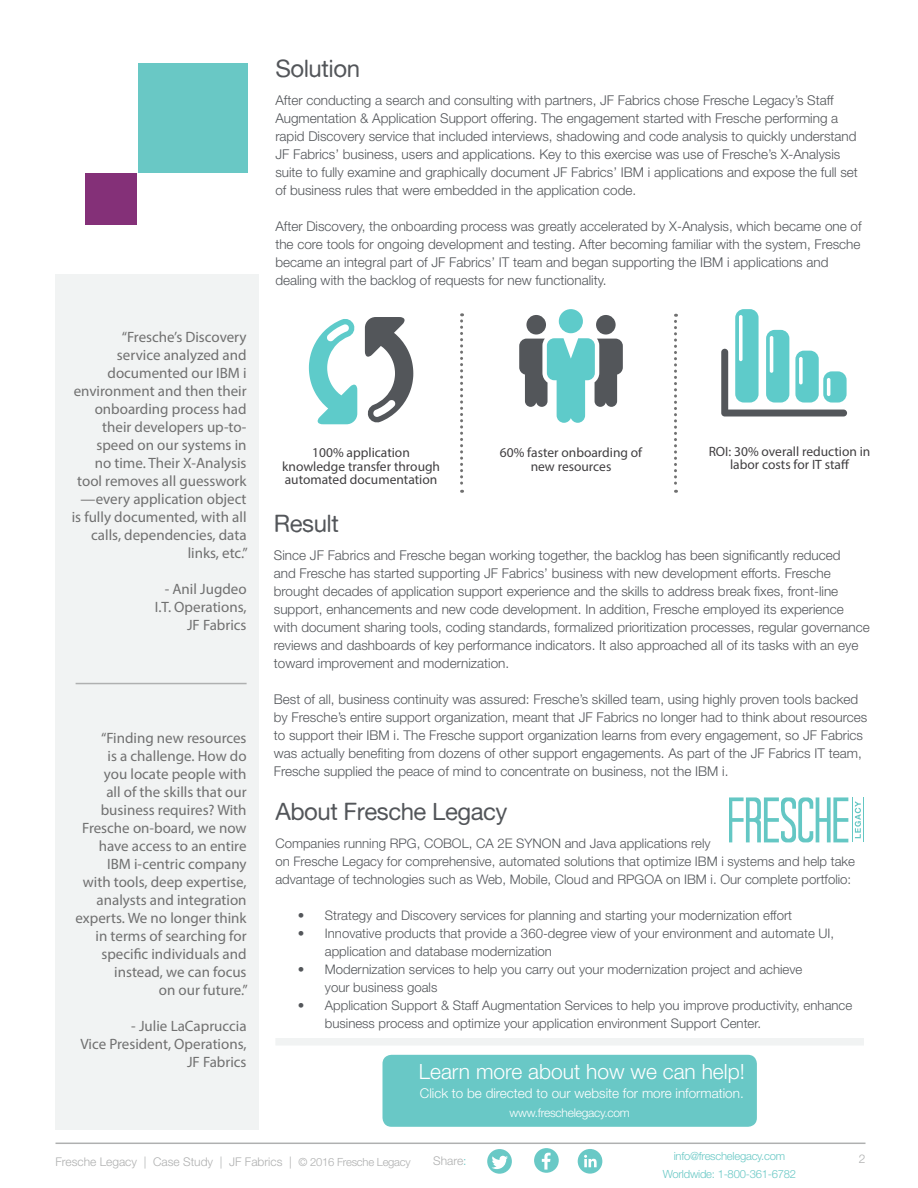
<style>
.page{position:relative;width:918px;height:1188px;background:#fff}
.page>*{position:absolute;margin:0;border:0;box-sizing:border-box;transform-origin:0 0}
.Main_body_copy_parag{font:24px "Alte Haas Grotesk";letter-spacing:-.02em;color:#53565a}
.Main_body_para_Bulle{font:300 21px "Helvetica Neue";color:#fff}
.Quotes_Outer_Columns{font:15px/18px "Myriad Pro";color:#707070;text-align:right}
.Main_body_copy_parag-2{font:300 13.5px/18px "Helvetica Neue";color:#53565a}
.Bullet_Point_Paragra{font:13.5px/13.5px "Myriad Pro";color:#413f41;text-align:center}
.Main_body_para_Bulle-2{font:300 13.5px "Helvetica Neue";color:#fff}
.Main_body_copy_parag-3{font:300 13.2px/18px "Helvetica Neue";color:#53565a}
.t1{font:300 12px "Helvetica Neue";color:#afb0b0}
.t2{font:300 12px "Helvetica Neue";letter-spacing:-.02em;color:#fff}
.t3{font:300 11.25px/18px "Helvetica Neue";letter-spacing:-.02em;color:#69c8c5;text-align:center}
.s1{font-size:11.25px}
.s2{color:#69c9c7}
</style>
<div class="page">
<div style="left:56px;top:274px;width:203px;height:856px;background:#f1f3f3"></div>
<div style="left:85px;top:173px;width:51px;height:52px;background:#843078"></div>
<div style="left:138px;top:63px;width:110px;height:110px;background:#69c8c5"></div>
<hr style="left:56px;top:1143px;width:810px;height:1px;background:#afb0b0">
<div style="left:487px;top:1149px;width:25px;height:25px;background:#69c9c6;border-radius:50%"></div>
<svg style="left:492px;top:1156px;width:16px;height:13px"></svg>
<div style="left:578px;top:1149px;width:24px;height:25px;background:#69c9c6;border-radius:50%"></div>
<svg style="left:584px;top:1155px;width:13px;height:12px"></svg>
<div style="left:534px;top:1148px;width:25px;height:25px;background:#69c9c6;border-radius:50%"></div>
<svg style="left:542px;top:1153px;width:9px;height:17px"></svg>
<hr style="left:76px;top:683px;width:171px;height:1px;background:#afb0b0">
<svg style="left:721px;top:309px;width:126px;height:107px"></svg>
<svg style="left:519px;top:309px;width:104px;height:114px"></svg>
<svg style="left:309px;top:319px;width:48px;height:105px"></svg>
<svg style="left:365px;top:317px;width:48px;height:106px"></svg>
<svg style="left:460px;top:313px;width:3px;height:180px"></svg>
<svg style="left:674px;top:314px;width:3px;height:179px"></svg>
<hr style="left:852px;top:797px;width:1px;height:45px;background:#64c7c4">
<hr style="left:863px;top:797px;width:1px;height:45px;background:#64c7c4">
<svg style="left:729px;top:797px;width:119px;height:45px"></svg>
<svg style="left:855px;top:801px;width:6px;height:37px"></svg>
<div style="left:275px;top:1038px;width:589px;height:8px;background:#f1f3f3"></div>
<div style="left:382px;top:1055px;width:375px;height:72px;background:#69c8c6;border-radius:9px"></div>
<p class="Quotes_Outer_Columns" style="left:72px;top:328px;width:178px">“Fresche’s Discovery<br>service analyzed and documented our IBM i environment and then their onboarding process had their developers up-to&shy;speed on our systems in<br>no time. Their X-Analysis tool removes all guesswork —every application object is fully documented, with all calls, dependencies, data links, etc.”</p>
<p class="Quotes_Outer_Columns" style="left:155px;top:580px;width:93px">- Anil Jugdeo<br>I.T. Operations,</p>
<p class="Quotes_Outer_Columns" style="left:187px;top:616px;width:61px">JF Fabrics</p>
<p class="Quotes_Outer_Columns" style="left:76px;top:729px;width:174px">“Finding new resources<br>is a challenge. How do<br>you locate people with<br>all of the skills that our business requires? With<br>Fresche on-board, we now have access to an entire<br>IBM i-centric company<br>with tools, deep expertise, analysts and integration experts. We no longer think in terms of searching for specific individuals and instead, we can focus<br>on our future.”</p>
<p class="Quotes_Outer_Columns" style="left:80px;top:1017px;width:168px">- Julie LaCapruccia<br>Vice President, Operations,</p>
<p class="Quotes_Outer_Columns" style="left:187px;top:1053px;width:61px">JF Fabrics</p>
<p class="Main_body_copy_parag" style="left:275px;top:54px;width:86px">Solution</p>
<p class="Main_body_copy_parag-2" style="left:275px;top:91px;width:584px">After conducting a search and consulting with partners, JF Fabrics chose Fresche Legacy’s Staff Augmentation &amp; Application Support offering. The engagement started with Fresche performing a rapid Discovery service that included interviews, shadowing and code analysis to quickly understand JF Fabrics’ business, users and applications. Key to this exercise was use of Fresche’s X-Analysis suite to fully examine and graphically document JF Fabrics’ IBM i applications and expose the full set of business rules that were embedded in the application code.</p>
<p class="Main_body_copy_parag-2" style="left:275px;top:217px;width:588px">After Discovery, the onboarding process was greatly accelerated by X-Analysis, which became one of the core tools for ongoing development and testing. After becoming familiar with the system, Fresche became an integral part of JF Fabrics’ IT team and began supporting the IBM i applications and dealing with the backlog of requests for new functionality.</p>
<p class="Bullet_Point_Paragra" style="left:282px;top:446px;width:160px">100% application knowledge transfer through automated documentation</p>
<p class="Bullet_Point_Paragra" style="left:500px;top:446px;width:144px">60% faster onboarding of new resources</p>
<p class="Bullet_Point_Paragra" style="left:709px;top:444px;width:163px">ROI: 30% overall reduction in labor costs for IT staff</p>
<p class="Main_body_copy_parag" style="left:274px;top:509px;width:67px">Result</p>
<p class="Main_body_copy_parag-2" style="left:274px;top:546px;width:597px">Since JF Fabrics and Fresche began working together, the backlog has been significantly reduced<br>and Fresche has started supporting JF Fabrics’ business with new development efforts. Fresche brought decades of application support experience and the skills to address break fixes, front-line support, enhancements and new code development. In addition, Fresche employed its experience with document sharing tools, coding standards, formalized prioritization processes, regular governance reviews and dashboards of key performance indicators. It also approached all of its tasks with an eye toward improvement and modernization.</p>
<p class="Main_body_copy_parag-2" style="left:274px;top:690px;width:595px">Best of all, business continuity was assured: Fresche’s skilled team, using highly proven tools backed by Fresche’s entire support organization, meant that JF Fabrics no longer had to think about resources to support their IBM i. The Fresche support organization learns from every engagement, so JF Fabrics was actually benefiting from dozens of other support engagements. As part of the JF Fabrics IT team, Fresche supplied the peace of mind to concentrate on business, not the IBM i.</p>
<p class="Main_body_copy_parag" style="left:275px;top:797px;width:234px">About Fresche Legacy</p>
<p class="Main_body_copy_parag-3" style="left:275px;top:834px;width:581px">Companies running RPG, COBOL, CA 2E SYNON and Java applications rely<br>on Fresche Legacy for comprehensive, automated solutions that optimize IBM i systems and help take advantage of technologies such as Web, Mobile, Cloud and RPGOA on IBM i. Our complete portfolio:</p>
<p class="Main_body_copy_parag-3" style="left:298px;top:906px;width:496px">• Strategy and Discovery services for planning and starting your modernization effort</p>
<p class="Main_body_copy_parag-3" style="left:325px;top:924px;width:511px;text-indent:-27px">• Innovative products that provide a 360-degree view of your environment and automate UI, application and database modernization</p>
<p class="Main_body_copy_parag-3" style="left:325px;top:960px;width:479px;text-indent:-27px">• Modernization services to help you carry out your modernization project and achieve your business goals</p>
<p class="Main_body_copy_parag-3" style="left:325px;top:996px;width:529px;text-indent:-27px">• Application Support &amp; Staff Augmentation Services to help you improve productivity, enhance business process and optimize your application environment Support Center.</p>
<p class="Main_body_para_Bulle" style="left:419px;top:1054px;width:328px">Learn more about how we can help!</p>
<p class="Main_body_para_Bulle-2" style="left:420px;top:1083px;width:325px">Click to be directed to our website for more information.</p>
<p class="t2" style="left:510px;top:1103px;width:122px">www.freschelegacy.com</p>
<p class="t3" style="left:663px;top:1146px;width:135px">info@freschelegacy.com<br>Worldwide: 1-800-361-6782</p>
<p class="t1" style="left:56px;top:1152px;width:357px">Fresche Legacy | Case Study | JF Fabrics | <span class="s1">© 2016 Fresche Legacy</span></p>
<p class="t1" style="left:433px;top:1151px;width:35px">Share<span class="s2">:</span></p>
<p class="t1" style="left:859px;top:1149px;width:8px">2</p>
</div>
